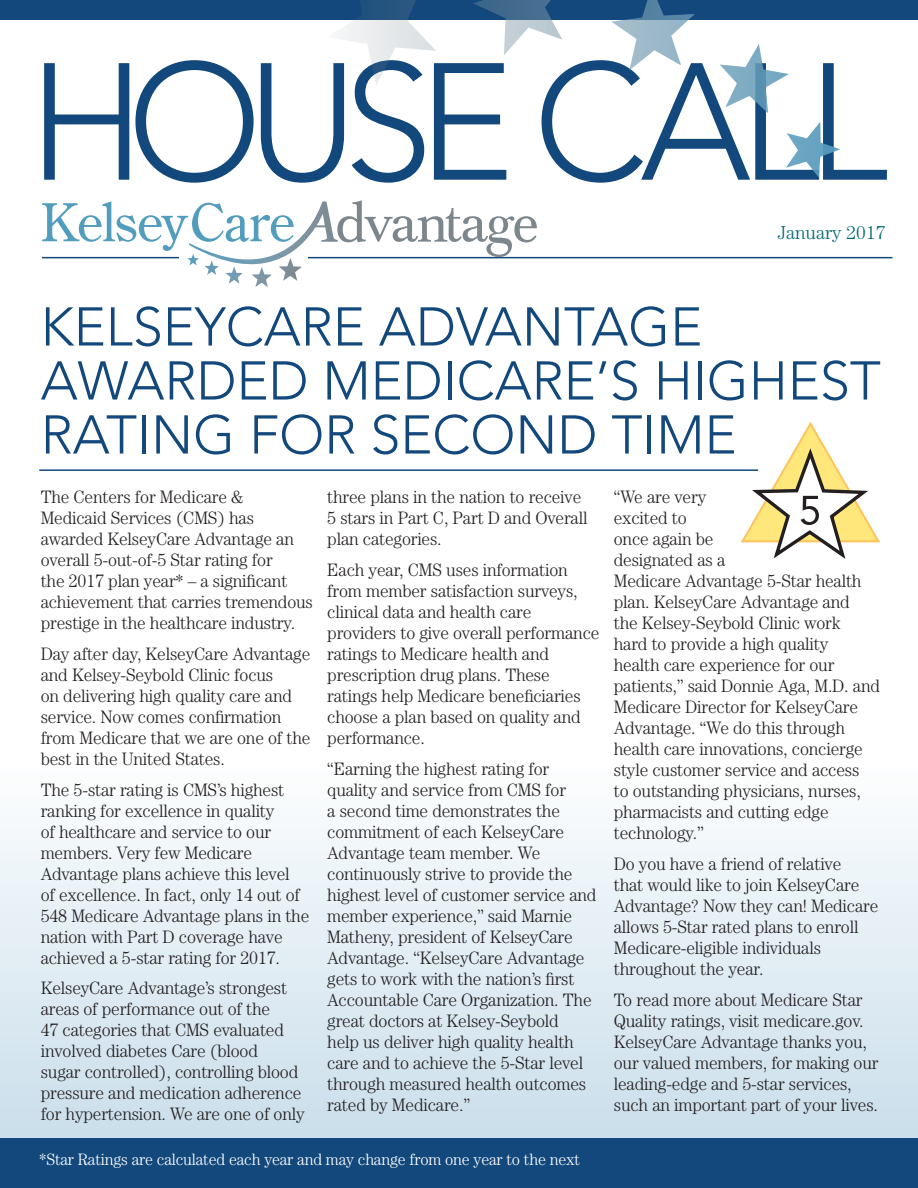
<style>
.page{position:relative;width:918px;height:1188px;background:#fff}
.page>*{position:absolute;margin:0;border:0;box-sizing:border-box;transform-origin:0 0}
.paragraphss{font:300 164.55px "Avenir";letter-spacing:-.09em;color:#12487b}
.article_titles{font:300 54px/54px "Avenir";color:#12487b}
.paragraphss-2{font:300 18.75px "Century";color:#006a71}
.paragraphs{font:300 18px/21px "Century";letter-spacing:-.01em;color:#231f20;scale:.96 1}
.paragraphs-2{font:300 16.5px "Century";letter-spacing:-.01em;color:#fff;scale:.96 1}
</style>
<div class="page">
<svg style="left:0;top:828px;width:918px;height:310px;background:#deebf2"></svg>
<div style="left:0;top:0;width:918px;height:20px;background:#12487b"></div>
<div style="left:0;top:1138px;width:918px;height:50px;background:#12487b"></div>
<hr style="left:42px;top:257px;width:850px;height:1px;background:#12487b">
<svg style="left:340px;top:0;width:500px;height:178px"></svg>
<svg style="left:42px;top:200px;width:495px;height:87px"></svg>
<hr style="left:39px;top:469px;width:719px;height:2px;background:#12487b">
<svg style="left:741px;top:422px;width:139px;height:137px"></svg>
<p class="paragraphss" style="left:28px;top:26px;width:861px">HOUSE CALL</p>
<p class="paragraphss-2" style="left:778px;top:222px;width:109px">January 2017</p>
<p class="article_titles" style="left:41px;top:300px;width:842px">KELSEYCARE ADVANTAGE<br>AWARDED MEDICARE’S HIGHEST<br>RATING FOR SECOND TIME</p>
<p class="paragraphs" style="left:41px;top:486px;width:285px">The Centers for Medicare &amp; Medicaid Services (CMS) has awarded KelseyCare Advantage an overall 5-out-of-5 Star rating for<br>the 2017 plan year* – a significant achievement that carries tremendous prestige in the healthcare industry.</p>
<p class="paragraphs" style="left:41px;top:643px;width:283px">Day after day, KelseyCare Advantage and Kelsey-Seybold Clinic focus<br>on delivering high quality care and service. Now comes confirmation from Medicare that we are one of the best in the United States.</p>
<p class="paragraphs" style="left:41px;top:779px;width:281px">The 5-star rating is CMS’s highest ranking for excellence in quality<br>of healthcare and service to our members. Very few Medicare Advantage plans achieve this level<br>of excellence. In fact, only 14 out of 548 Medicare Advantage plans in the nation with Part D coverage have achieved a 5-star rating for 2017.</p>
<p class="paragraphs" style="left:41px;top:978px;width:277px">KelseyCare Advantage’s strongest areas of performance out of the<br>47 categories that CMS evaluated involved diabetes Care (blood<br>sugar controlled), controlling blood pressure and medication adherence for hypertension. We are one of only</p>
<p class="paragraphs" style="left:327px;top:486px;width:273px">three plans in the nation to receive<br>5 stars in Part C, Part D and Overall plan categories.</p>
<p class="paragraphs" style="left:327px;top:559px;width:285px">Each year, CMS uses information from member satisfaction surveys, clinical data and health care providers to give overall performance ratings to Medicare health and prescription drug plans. These ratings help Medicare beneficiaries choose a plan based on quality and performance.</p>
<p class="paragraphs" style="left:327px;top:758px;width:282px">“Earning the highest rating for quality and service from CMS for<br>a second time demonstrates the commitment of each KelseyCare<br>Advantage team member. We continuously strive to provide the highest level of customer service and member experience,” said Marnie<br>Matheny, president of KelseyCare<br>Advantage. “KelseyCare Advantage gets to work with the nation’s first<br>Accountable Care Organization. The great doctors at Kelsey-Seybold<br>help us deliver high quality health care and to achieve the 5-Star level through measured health outcomes rated by Medicare.”</p>
<p class="paragraphs-2" style="left:39px;top:1150px;width:565px">*Star Ratings are calculated each year and may change from one year to the next</p>
<p class="paragraphs" style="left:614px;top:486px;width:279px">“We are very<br>excited to<br>once again be<br>designated as a<br>Medicare Advantage 5-Star health plan. KelseyCare Advantage and<br>the Kelsey-Seybold Clinic work<br>hard to provide a high quality<br>health care experience for our patients,” said Donnie Aga, M.D. and<br>Medicare Director for KelseyCare<br>Advantage. “We do this through health care innovations, concierge style customer service and access<br>to outstanding physicians, nurses, pharmacists and cutting edge technology.”</p>
<p class="paragraphs" style="left:614px;top:853px;width:277px">Do you have a friend of relative<br>that would like to join KelseyCare<br>Advantage? Now they can! Medicare allows 5-Star rated plans to enroll<br>Medicare-eligible individuals throughout the year.</p>
<p class="paragraphs" style="left:614px;top:989px;width:277px">To read more about Medicare Star Quality ratings, visit medicare.gov.<br>KelseyCare Advantage thanks you, our valued members, for making our leading-edge and 5-star services, such an important part of your lives.</p>
</div>
